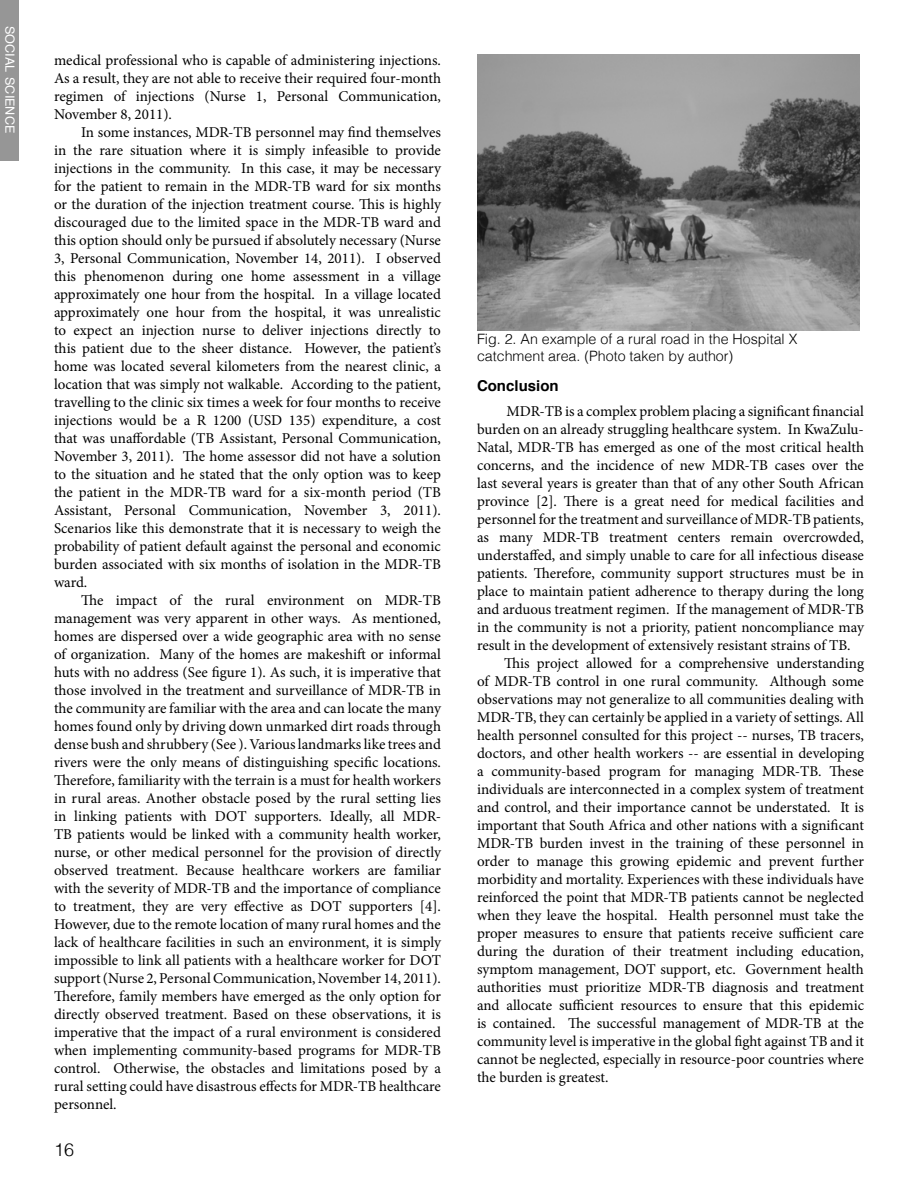
<style>
.page{position:relative;width:918px;height:1188px;background:#fff}
.page>*{position:absolute;margin:0;border:0;box-sizing:border-box;transform-origin:0 0}
.t1{font:300 18px "Helvetica";color:#000}
.t2{font:15px/18px "Minion Pro";color:#000;text-align:justify}
.t3{font:700 15px "Helvetica";color:#000}
.t4{font:300 14.25px/17.1px "Helvetica";color:#000}
.t5{font:12.6px "Helvetica";color:#fff}
</style>
<div class="page">
<div style="left:0;top:0;width:19px;height:160px;background:#969696"></div>
<img style="left:477px;top:54px;width:382px;height:276px">
<p class="t5" style="left:20px;top:26px;width:109px;rotate:90deg">social science</p>
<p class="t2" style="left:54px;top:51px;width:389px">medical professional who is capable of administering injections.<br>As a result, they are not able to receive their required four-month regimen of injections (Nurse 1, Personal Communication, November 8, 2011).</p>
<p class="t2" style="left:54px;top:123px;width:389px;text-indent:27px">In some instances, MDR-TB personnel may find themselves in the rare situation where it is simply infeasible to provide injections in the community. In this case, it may be necessary for the patient to remain in the MDR-TB ward for six months or the duration of the injection treatment course. This is highly discouraged due to the limited space in the MDR-TB ward and this option should only be pursued if absolutely necessary (Nurse 3, Personal Communication, November 14, 2011). I observed this phenomenon during one home assessment in a village approximately one hour from the hospital. In a village located approximately one hour from the hospital, it was unrealistic to expect an injection nurse to deliver injections directly to this patient due to the sheer distance. However, the patient’s home was located several kilometers from the nearest clinic, a location that was simply not walkable. According to the patient, travelling to the clinic six times a week for four months to receive injections would be a R 1200 (USD 135) expenditure, a cost that was unaffordable (TB Assistant, Personal Communication, November 3, 2011). The home assessor did not have a solution to the situation and he stated that the only option was to keep the patient in the MDR-TB ward for a six-month period (TB Assistant, Personal Communication, November 3, 2011).<br>Scenarios like this demonstrate that it is necessary to weigh the probability of patient default against the personal and economic burden associated with six months of isolation in the MDR-TB ward.</p>
<p class="t2" style="left:54px;top:591px;width:389px;text-indent:27px">The impact of the rural environment on MDR-TB management was very apparent in other ways. As mentioned, homes are dispersed over a wide geographic area with no sense of organization. Many of the homes are makeshift or informal huts with no address (See figure 1). As such, it is imperative that those involved in the treatment and surveillance of MDR-TB in the community are familiar with the area and can locate the many homes found only by driving down unmarked dirt roads through dense bush and shrubbery (See ). Various landmarks like trees and rivers were the only means of distinguishing specific locations.<br>Therefore, familiarity with the terrain is a must for health workers in rural areas. Another obstacle posed by the rural setting lies in linking patients with DOT supporters. Ideally, all MDR-TB patients would be linked with a community health worker, nurse, or other medical personnel for the provision of directly observed treatment. Because healthcare workers are familiar with the severity of MDR-TB and the importance of compliance to treatment, they are very effective as DOT supporters [4].<br>However, due to the remote location of many rural homes and the lack of healthcare facilities in such an environment, it is simply impossible to link all patients with a healthcare worker for DOT support (Nurse 2, Personal Communication, November 14, 2011).<br>Therefore, family members have emerged as the only option for directly observed treatment. Based on these observations, it is imperative that the impact of a rural environment is considered when implementing community-based programs for MDR-TB control. Otherwise, the obstacles and limitations posed by a rural setting could have disastrous effects for MDR-TB healthcare personnel.</p>
<p class="t1" style="left:54px;top:1135px;width:22px">16</p>
<p class="t4" style="left:477px;top:330px;width:322px">Fig. 2. An example of a rural road in the Hospital X catchment area. (Photo taken by author)</p>
<p class="t3" style="left:477px;top:373px;width:83px">Conclusion</p>
<p class="t2" style="left:506px;top:403px;width:359px">MDR-TB is a complex problem placing a significant financial</p>
<p class="t2" style="left:477px;top:421px;width:388px">burden on an already struggling healthcare system. In KwaZulu-</p>
<p class="t2" style="left:477px;top:439px;width:389px">Natal, MDR-TB has emerged as one of the most critical health</p>
<p class="t2" style="left:477px;top:457px;width:388px">concerns, and the incidence of new MDR-TB cases over the</p>
<p class="t2" style="left:477px;top:475px;width:389px">last several years is greater than that of any other South African</p>
<p class="t2" style="left:477px;top:493px;width:389px">province [2]. There is a great need for medical facilities and</p>
<p class="t2" style="left:477px;top:511px;width:389px">personnel for the treatment and surveillance of MDR-TB patients,</p>
<p class="t2" style="left:477px;top:529px;width:389px">as many MDR-TB treatment centers remain overcrowded,</p>
<p class="t2" style="left:477px;top:547px;width:389px">understaffed, and simply unable to care for all infectious disease</p>
<p class="t2" style="left:477px;top:565px;width:389px">patients. Therefore, community support structures must be in</p>
<p class="t2" style="left:477px;top:583px;width:388px">place to maintain patient adherence to therapy during the long</p>
<p class="t2" style="left:477px;top:601px;width:388px">and arduous treatment regimen. If the management of MDR-TB</p>
<p class="t2" style="left:477px;top:619px;width:388px">in the community is not a priority, patient noncompliance may</p>
<p class="t2" style="left:477px;top:637px;width:375px">result in the development of extensively resistant strains of TB.</p>
<p class="t2" style="left:504px;top:655px;width:362px">This project allowed for a comprehensive understanding</p>
<p class="t2" style="left:477px;top:673px;width:389px">of MDR-TB control in one rural community. Although some</p>
<p class="t2" style="left:477px;top:691px;width:389px">observations may not generalize to all communities dealing with</p>
<p class="t2" style="left:477px;top:709px;width:388px">MDR-TB, they can certainly be applied in a variety of settings. All</p>
<p class="t2" style="left:477px;top:727px;width:389px">health personnel consulted for this project -- nurses, TB tracers,</p>
<p class="t2" style="left:477px;top:745px;width:389px">doctors, and other health workers -- are essential in developing</p>
<p class="t2" style="left:477px;top:763px;width:389px">a community-based program for managing MDR-TB. These</p>
<p class="t2" style="left:477px;top:781px;width:388px">individuals are interconnected in a complex system of treatment</p>
<p class="t2" style="left:477px;top:799px;width:388px">and control, and their importance cannot be understated. It is</p>
<p class="t2" style="left:477px;top:817px;width:389px">important that South Africa and other nations with a significant</p>
<p class="t2" style="left:477px;top:835px;width:389px">MDR-TB burden invest in the training of these personnel in</p>
<p class="t2" style="left:477px;top:853px;width:389px">order to manage this growing epidemic and prevent further</p>
<p class="t2" style="left:477px;top:871px;width:388px">morbidity and mortality. Experiences with these individuals have</p>
<p class="t2" style="left:477px;top:889px;width:388px">reinforced the point that MDR-TB patients cannot be neglected</p>
<p class="t2" style="left:477px;top:907px;width:388px">when they leave the hospital. Health personnel must take the</p>
<p class="t2" style="left:477px;top:925px;width:388px">proper measures to ensure that patients receive sufficient care</p>
<p class="t2" style="left:477px;top:943px;width:388px">during the duration of their treatment including education,</p>
<p class="t2" style="left:477px;top:961px;width:388px">symptom management, DOT support, etc. Government health</p>
<p class="t2" style="left:477px;top:979px;width:389px">authorities must prioritize MDR-TB diagnosis and treatment</p>
<p class="t2" style="left:477px;top:997px;width:389px">and allocate sufficient resources to ensure that this epidemic</p>
<p class="t2" style="left:477px;top:1015px;width:389px">is contained. The successful management of MDR-TB at the</p>
<p class="t2" style="left:477px;top:1033px;width:388px">community level is imperative in the global fight against TB and it</p>
<p class="t2" style="left:477px;top:1051px;width:388px">cannot be neglected, especially in resource-poor countries where</p>
<p class="t2" style="left:477px;top:1069px;width:133px">the burden is greatest.</p>
</div>
